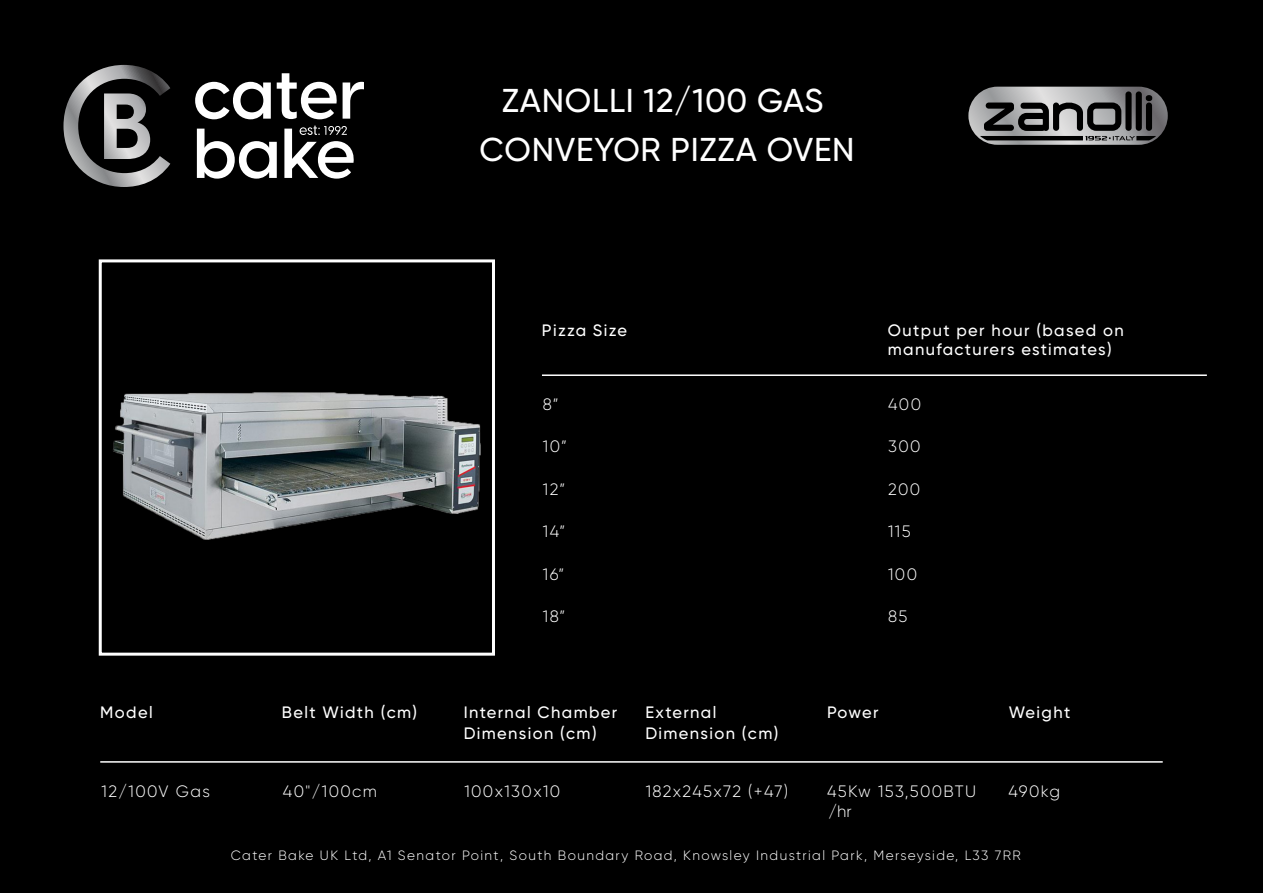
<style>
.page{position:relative;width:1263px;height:893px;background:#fff}
.page>*{position:absolute;margin:0;border:0;box-sizing:border-box;transform-origin:0 0}
.t1{font:500 33px/48.4px "Gilroy";letter-spacing:.025em;color:#fff;text-align:center}
.t2{font:500 16.5px/21.5px "Gilroy";letter-spacing:.085em;color:#fff}
.t3{font:300 16.5px "Gilroy";letter-spacing:.085em;color:#fff}
.t4{font:300 13.5px "Gilroy";letter-spacing:.105em;color:#fff}
</style>
<div class="page">
<div style="left:0;top:0;width:1262px;height:893px;background:#000"></div>
<div style="left:99px;top:259px;width:396px;height:397px;border:3px solid #fff"></div>
<svg style="left:63px;top:65px;width:107px;height:122px"></svg>
<svg style="left:195px;top:82px;width:76px;height:37px"></svg>
<svg style="left:277px;top:73px;width:87px;height:46px"></svg>
<svg style="left:197px;top:129px;width:80px;height:50px"></svg>
<svg style="left:284px;top:126px;width:70px;height:53px"></svg>
<hr style="left:542px;top:374px;width:665px;height:2px;background:#fff">
<svg style="left:968px;top:87px;width:200px;height:58px"></svg>
<hr style="left:100px;top:761px;width:1063px;height:2px;background:#fff">
<img style="left:113px;top:392px;width:368px;height:148px">
<h1 class="t1" style="left:480px;top:76px;width:377px">ZANOLLI 12/100 GAS<br>CONVEYOR PIZZA OVEN</h1>
<p class="t2" style="left:542px;top:319px;width:87px">Pizza Size</p>
<p class="t2" style="left:888px;top:321px;width:237px;line-height:18.5px">Output per hour (based on manufacturers estimates)</p>
<p class="t3" style="left:543px;top:394px;width:17px">8”</p>
<p class="t3" style="left:543px;top:437px;width:26px">10”</p>
<p class="t3" style="left:543px;top:479px;width:24px">12”</p>
<p class="t3" style="left:543px;top:521px;width:24px">14”</p>
<p class="t3" style="left:543px;top:564px;width:23px">16”</p>
<p class="t3" style="left:543px;top:606px;width:24px">18”</p>
<p class="t3" style="left:888px;top:394px;width:34px">400</p>
<p class="t3" style="left:888px;top:436px;width:34px">300</p>
<p class="t3" style="left:888px;top:479px;width:34px">200</p>
<p class="t3" style="left:888px;top:521px;width:24px">115</p>
<p class="t3" style="left:888px;top:564px;width:31px">100</p>
<p class="t3" style="left:888px;top:606px;width:21px">85</p>
<p class="t2" style="left:100px;top:701px;width:54px">Model</p>
<p class="t2" style="left:282px;top:701px;width:137px">Belt Width (cm)</p>
<p class="t2" style="left:464px;top:701px;width:155px">Internal Chamber<br>Dimension (cm)</p>
<p class="t2" style="left:645px;top:701px;width:134px">External<br>Dimension (cm)</p>
<p class="t2" style="left:827px;top:701px;width:53px">Power</p>
<p class="t2" style="left:1009px;top:701px;width:63px">Weight</p>
<p class="t3" style="left:102px;top:781px;width:110px">12/100V Gas</p>
<p class="t3" style="left:283px;top:781px;width:96px">40"/100cm</p>
<p class="t3" style="left:464px;top:781px;width:97px">100x130x10</p>
<p class="t3" style="left:646px;top:781px;width:144px">182x245x72 (+47)</p>
<p class="t3" style="left:827px;top:781px;width:151px">45Kw 153,500BTU</p>
<p class="t3" style="left:1008px;top:781px;width:53px">490kg</p>
<p class="t3" style="left:828px;top:801px;width:25px">/hr</p>
<p class="t4" style="left:231px;top:847px;width:791px">Cater Bake UK Ltd, A1 Senator Point, South Boundary Road, Knowsley Industrial Park, Merseyside, L33 7RR</p>
</div>
